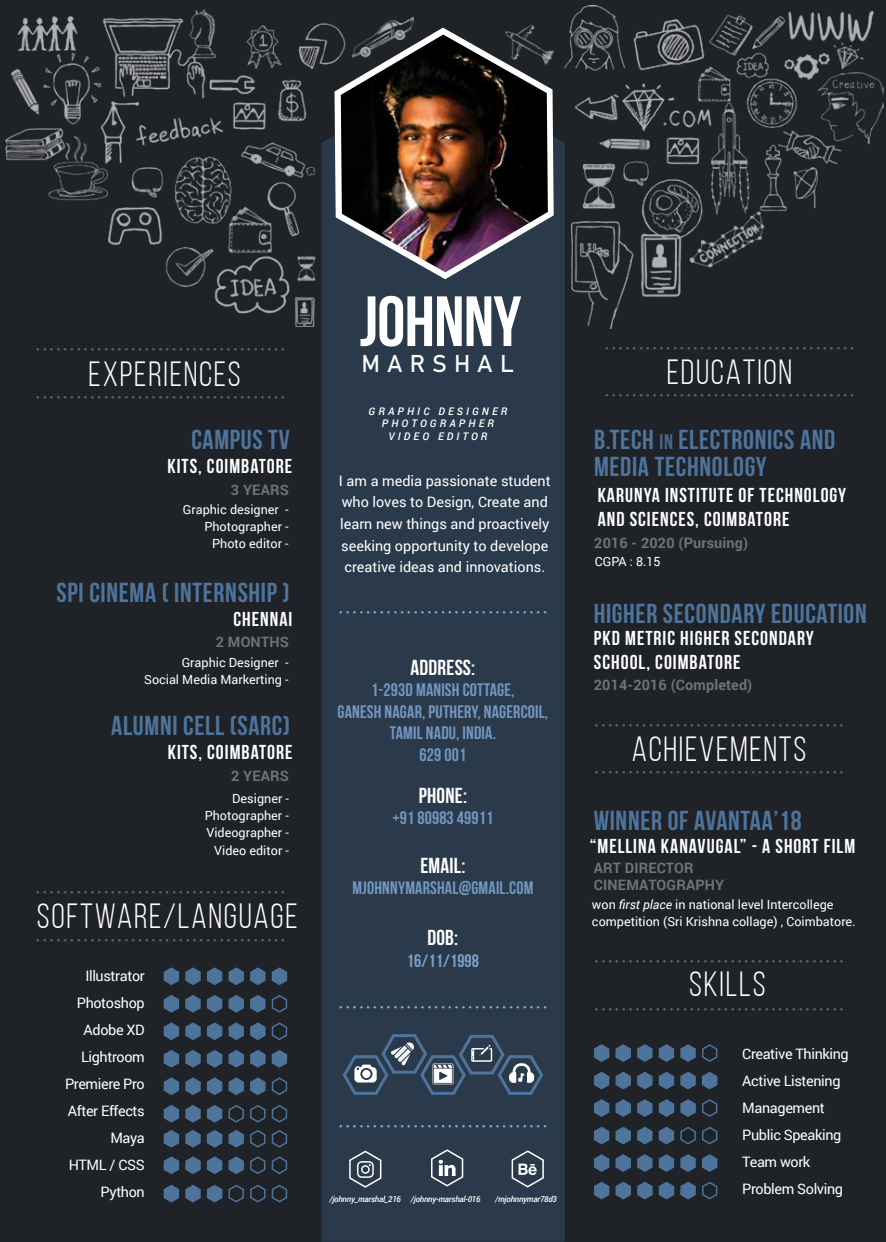
<style>
.page{position:relative;width:886px;height:1242px;background:#1f2227}
.page>*{position:absolute;margin:0;border:0;box-sizing:border-box;transform-origin:0 0}
.t1{font:700 70.95px "Bebas Neue";letter-spacing:-.01em;color:#fff}
.t2{font:34.95px "Bebas Neue";letter-spacing:.05em;color:#fff}
.t3{font:700 27.3px/27px "Bebas Neue";letter-spacing:.025em;color:#4e749c}
.t4{font:25.2px "Schoolbell";color:#626975}
.t5{font:25.2px "Schoolbell";color:#80aedd}
.t6{font:24px "Bahnschrift 400 100";letter-spacing:.29em;color:#fff}
.t7{font:700 21.6px "Bebas Neue";letter-spacing:.01em;color:#fff}
.t8{font:700 20.1px/24px "Bebas Neue";letter-spacing:.05em;color:#fff}
.t9{font:700 18px/21.6px "Bebas Neue";letter-spacing:.01em;color:#7297c1;text-align:center}
.t10{font:700 18px "Bebas Neue";letter-spacing:.01em;color:#79a0cb}
.t11{font:14.4px/27px "Roboto";letter-spacing:-.025em;color:#fff;text-align:right}
.t12{font:14.4px/21.6px "Roboto";color:#fff}
.t13{font:700 14.4px/17.2px "Roboto";letter-spacing:.01em;color:#717272}
.t14{font:12.6px/17.2px "Roboto";color:#fff;text-align:right}
.t15{font:italic 500 10.5px/12.6px "Roboto";letter-spacing:.3em;color:#fff;text-align:center}
.t16{font:italic 500 8.25px "Roboto";letter-spacing:-.025em;color:#fff}
.s1{font-size:21px;color:rgb(78 116 156/.86)}
.s2{font-style:italic}
</style>
<div class="page">
<div style="left:321px;top:286px;width:244px;height:956px;background:#2a3a4a"></div>
<img style="left:6px;top:9px;width:407px;height:318px">
<img style="left:505px;top:5px;width:378px;height:324px">
<svg style="left:511px;top:1149px;width:34px;height:39px"></svg>
<svg style="left:430px;top:1148px;width:34px;height:39px"></svg>
<svg style="left:348px;top:1150px;width:35px;height:39px"></svg>
<svg style="left:593px;top:1044px;width:125px;height:18px"></svg>
<svg style="left:593px;top:1071px;width:125px;height:19px"></svg>
<svg style="left:593px;top:1099px;width:125px;height:18px"></svg>
<svg style="left:593px;top:1126px;width:125px;height:19px"></svg>
<svg style="left:593px;top:1154px;width:125px;height:18px"></svg>
<svg style="left:593px;top:1181px;width:125px;height:19px"></svg>
<svg style="left:163px;top:967px;width:125px;height:18px"></svg>
<svg style="left:163px;top:995px;width:125px;height:18px"></svg>
<svg style="left:163px;top:1022px;width:125px;height:18px"></svg>
<svg style="left:163px;top:1050px;width:125px;height:18px"></svg>
<svg style="left:163px;top:1077px;width:125px;height:18px"></svg>
<svg style="left:163px;top:1105px;width:125px;height:43px"></svg>
<svg style="left:163px;top:1156px;width:125px;height:47px"></svg>
<svg style="left:328px;top:21px;width:236px;height:265px"></svg>
<img style="left:341px;top:35px;width:207px;height:237px">
<svg style="left:341px;top:1031px;width:204px;height:65px;background:#415365"></svg>
<p class="t4" style="left:36px;top:325px;width:250px">.....................................</p>
<h2 class="t2" style="left:89px;top:355px;width:154px">EXPERIENCES</h2>
<p class="t4" style="left:36px;top:373px;width:250px">.....................................</p>
<p class="t3" style="left:191px;top:426px;width:100px">CAMPUS TV</p>
<p class="t8" style="left:167px;top:454px;width:126px">KITS, COIMBATORE</p>
<p class="t13" style="left:231px;top:481px;width:59px">3 YEARS</p>
<p class="t14" style="left:183px;top:500px;width:107px">Graphic designer -<br>Photographer -<br>Photo editor -</p>
<p class="t3" style="left:56px;top:578px;width:235px">SPI CINEMA ( INTERNSHIP )</p>
<p class="t8" style="left:233px;top:607px;width:60px">CHENNAI</p>
<p class="t13" style="left:216px;top:633px;width:75px">2 MONTHS</p>
<p class="t14" style="left:144px;top:654px;width:146px">Graphic Designer -<br>Social Media Markerting -</p>
<p class="t3" style="left:111px;top:712px;width:180px">ALUMNI CELL (SARC)</p>
<p class="t8" style="left:168px;top:740px;width:126px">KITS, COIMBATORE</p>
<p class="t13" style="left:231px;top:767px;width:59px">2 YEARS</p>
<p class="t14" style="left:205px;top:789px;width:86px">Designer -<br>Photographer -<br>Videographer -<br>Video editor -</p>
<p class="t4" style="left:36px;top:868px;width:250px">.....................................</p>
<h2 class="t2" style="left:37px;top:897px;width:262px">SOFTWARE/LANGUAGE</h2>
<p class="t4" style="left:36px;top:916px;width:250px">.....................................</p>
<p class="t11" style="left:65px;top:962px;width:81px">Illustrator<br>Photoshop<br>Adobe XD<br>Lightroom<br>Premiere Pro<br>After Effects<br>Maya<br>HTML / CSS<br>Python</p>
<h1 class="t1" style="left:360px;top:283px;width:163px">JOHNNY</h1>
<p class="t6" style="left:361px;top:349px;width:154px">MARSHAL</p>
<p class="t15" style="left:368px;top:404px;width:140px">GRAPHIC DESIGNER<br>PHOTOGRAPHER<br>VIDEO EDITOR</p>
<p class="t12" style="left:339px;top:469px;width:213px">I am a media passionate student who loves to Design, Create and learn new things and proactively seeking opportunity to develope creative ideas and innovations.</p>
<p class="t5" style="left:339px;top:588px;width:209px">...............................</p>
<p class="t7" style="left:410px;top:655px;width:66px">ADDRESS:</p>
<p class="t9" style="left:337px;top:679px;width:212px">1-293D MANISH COTTAGE,<br>GANESH NAGAR, PUTHERY, NAGERCOIL,<br>TAMIL NADU, INDIA.<br>629 001</p>
<p class="t7" style="left:419px;top:783px;width:50px">PHONE:</p>
<p class="t9" style="left:392px;top:807px;width:102px">+91 80983 49911</p>
<p class="t7" style="left:420px;top:853px;width:46px">EMAIL:</p>
<p class="t9" style="left:352px;top:877px;width:182px">MJOHNNYMARSHAL@GMAIL.COM</p>
<p class="t7" style="left:427px;top:926px;width:32px">DOB:</p>
<p class="t10" style="left:407px;top:951px;width:74px">16/11/1998</p>
<p class="t5" style="left:339px;top:983px;width:209px">...............................</p>
<p class="t5" style="left:339px;top:1102px;width:209px">...............................</p>
<p class="t16" style="left:329px;top:1193px;width:152px">/johnny_marshal_216 /johnny-marshal-016</p>
<p class="t16" style="left:495px;top:1193px;width:63px">/mjohnnymar78d3</p>
<p class="t4" style="left:605px;top:324px;width:250px">.....................................</p>
<h2 class="t2" style="left:667px;top:354px;width:127px">EDUCATION</h2>
<p class="t4" style="left:605px;top:371px;width:250px">.....................................</p>
<p class="t3" style="left:594px;top:426px;width:243px">B.TECH <span class="s1">IN</span> ELECTRONICS AND<br>MEDIA TECHNOLOGY</p>
<p class="t8" style="left:597px;top:483px;width:250px">KARUNYA INSTITUTE OF TECHNOLOGY<br>AND SCIENCES, COIMBATORE</p>
<p class="t13" style="left:594px;top:533px;width:155px">2016 - 2020 (Pursuing)</p>
<p class="t14" style="left:595px;top:553px;width:67px">CGPA : 8.15</p>
<p class="t3" style="left:593px;top:599px;width:274px">HIGHER SECONDARY EDUCATION</p>
<p class="t8" style="left:594px;top:626px;width:221px">PKD METRIC HIGHER SECONDARY<br>SCHOOL, COIMBATORE</p>
<p class="t13" style="left:594px;top:675px;width:160px">2014-2016 (Completed)</p>
<p class="t4" style="left:595px;top:701px;width:250px">.....................................</p>
<h2 class="t2" style="left:631px;top:731px;width:176px">ACHIEVEMENTS</h2>
<p class="t4" style="left:595px;top:748px;width:250px">.....................................</p>
<p class="t3" style="left:593px;top:807px;width:209px">WINNER OF AVANTAA’18</p>
<p class="t8" style="left:590px;top:834px;width:267px">“MELLINA KANAVUGAL” - A SHORT FILM</p>
<p class="t13" style="left:594px;top:859px;width:132px">ART DIRECTOR<br>CINEMATOGRAPHY</p>
<p class="t14" style="left:592px;top:895px;width:265px;text-align:left">won <span class="s2">first place</span> in national level Intercollege competition (Sri Krishna collage) , Coimbatore.</p>
<p class="t4" style="left:595px;top:937px;width:250px">.....................................</p>
<h2 class="t2" style="left:689px;top:965px;width:78px">SKILLS</h2>
<p class="t4" style="left:595px;top:985px;width:250px">.....................................</p>
<p class="t11" style="left:742px;top:1040px;width:108px;text-align:left">Creative Thinking<br>Active Listening<br>Management<br>Public Speaking<br>Team work<br>Problem Solving</p>
</div>
